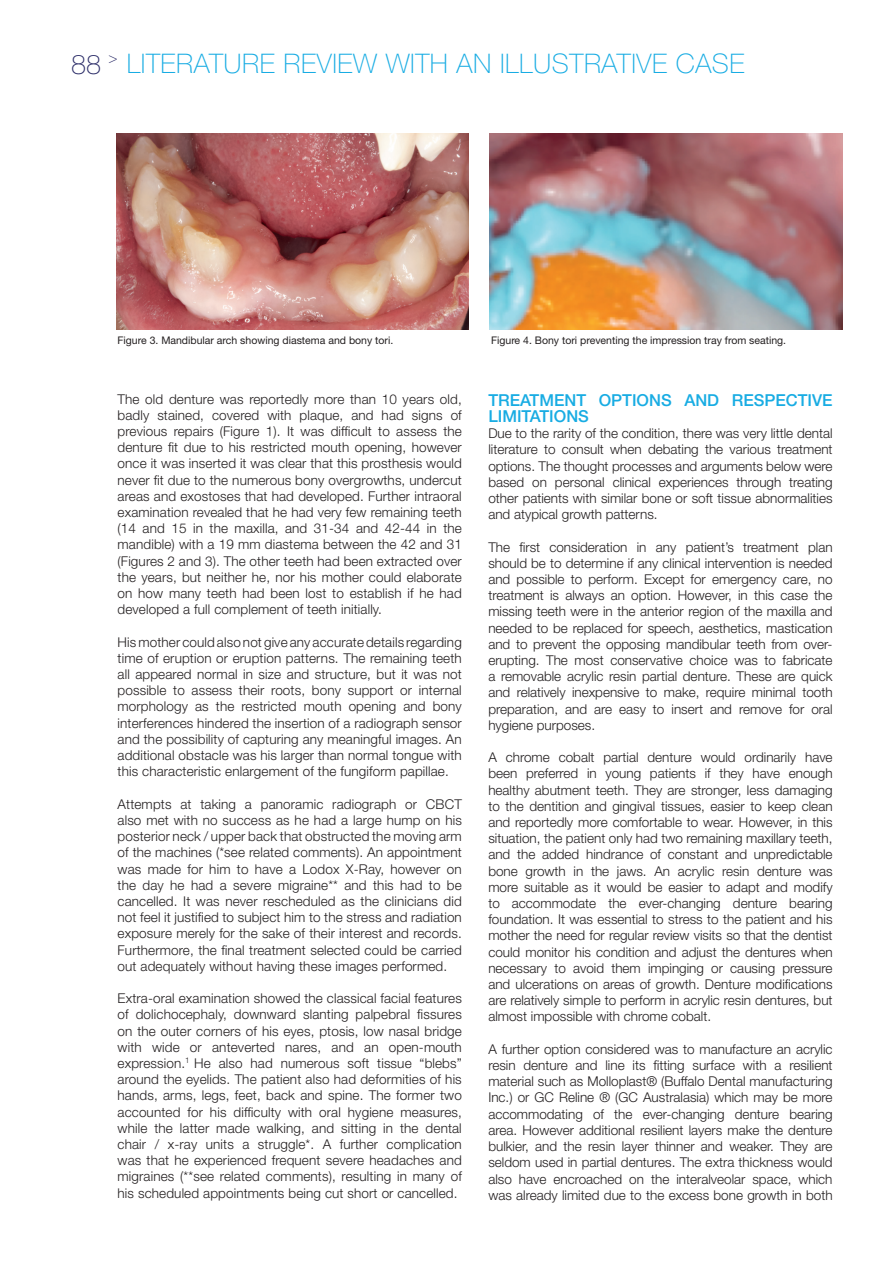
<style>
.page{position:relative;width:893px;height:1263px;background:#fff}
.page>*{position:absolute;margin:0;border:0;box-sizing:border-box;transform-origin:0 0}
.t1{font:100 27px "Helvetica Neue LT Std";letter-spacing:.02em;color:#18ace3}
.t2{font:500 16.5px/16.2px "Helvetica Neue LT Std";color:#18ace3}
.t3{font:100 15px "Helvetica Neue LT Std";color:#292a66}
.t4{font:300 13.5px/16.2px "Helvetica Neue LT Std";letter-spacing:.01em;color:#231f20;text-align:justify}
.t5{font:10.5px "Helvetica Neue LT Std";color:#231f20}
.s1{color:#292a66}
</style>
<div class="page">
<img style="left:116px;top:134px;width:353px;height:196px">
<img style="left:490px;top:134px;width:352px;height:196px">
<h1 class="t1" style="left:71px;top:48px;width:675px"><span class="s1">88</span> LITERATURE REVIEW WITH AN ILLUSTRATIVE CASE</h1>
<p class="t3" style="left:109px;top:50px;width:10px">&gt;</p>
<p class="t5" style="left:118px;top:334px;width:277px">Figure 3. Mandibular arch showing diastema and bony tori.</p>
<p class="t5" style="left:491px;top:334px;width:297px">Figure 4. Bony tori preventing the impression tray from seating.</p>
<p class="t4" style="left:118px;top:390px;width:346px">The old denture was reportedly more than 10 years old, badly stained, covered with plaque, and had signs of previous repairs (Figure 1). It was difficult to assess the denture fit due to his restricted mouth opening, however once it was inserted it was clear that this prosthesis would never fit due to the numerous bony overgrowths, undercut areas and exostoses that had developed. Further intraoral examination revealed that he had very few remaining teeth (14 and 15 in the maxilla, and 31-34 and 42-44 in the mandible) with a 19 mm diastema between the 42 and 31 (Figures 2 and 3). The other teeth had been extracted over the years, but neither he, nor his mother could elaborate on how many teeth had been lost to establish if he had developed a full complement of teeth initially.</p>
<p class="t4" style="left:118px;top:633px;width:346px">His mother could also not give any accurate details regarding time of eruption or eruption patterns. The remaining teeth all appeared normal in size and structure, but it was not possible to assess their roots, bony support or internal morphology as the restricted mouth opening and bony interferences hindered the insertion of a radiograph sensor and the possibility of capturing any meaningful images. An additional obstacle was his larger than normal tongue with this characteristic enlargement of the fungiform papillae.</p>
<p class="t4" style="left:118px;top:795px;width:346px">Attempts at taking a panoramic radiograph or CBCT also met with no success as he had a large hump on his posterior neck / upper back that obstructed the moving arm of the machines (*see related comments). An appointment was made for him to have a Lodox X-Ray, however on the day he had a severe migraine** and this had to be cancelled. It was never rescheduled as the clinicians did not feel it justified to subject him to the stress and radiation exposure merely for the sake of their interest and records.<br>Furthermore, the final treatment selected could be carried out adequately without having these images performed.</p>
<p class="t4" style="left:118px;top:990px;width:346px">Extra-oral examination showed the classical facial features of dolichocephaly, downward slanting palpebral fissures on the outer corners of his eyes, ptosis, low nasal bridge with wide or anteverted nares, and an open-mouth expression.<sup>1</sup> He also had numerous soft tissue “blebs” around the eyelids. The patient also had deformities of his hands, arms, legs, feet, back and spine. The former two accounted for his difficulty with oral hygiene measures, while the latter made walking, and sitting in the dental chair / x-ray units a struggle*. A further complication was that he experienced frequent severe headaches and migraines (**see related comments), resulting in many of his scheduled appointments being cut short or cancelled.</p>
<p class="t2" style="left:488px;top:392px;width:346px">TREATMENT OPTIONS AND RESPECTIVE<br>LIMITATIONS</p>
<p class="t4" style="left:488px;top:425px;width:346px">Due to the rarity of the condition, there was very little dental literature to consult when debating the various treatment options. The thought processes and arguments below were based on personal clinical experiences through treating other patients with similar bone or soft tissue abnormalities and atypical growth patterns.</p>
<p class="t4" style="left:488px;top:538px;width:346px">The first consideration in any patient’s treatment plan should be to determine if any clinical intervention is needed and possible to perform. Except for emergency care, no treatment is always an option. However, in this case the missing teeth were in the anterior region of the maxilla and needed to be replaced for speech, aesthetics, mastication and to prevent the opposing mandibular teeth from over&shy;erupting. The most conservative choice was to fabricate a removable acrylic resin partial denture. These are quick and relatively inexpensive to make, require minimal tooth preparation, and are easy to insert and remove for oral hygiene purposes.</p>
<p class="t4" style="left:488px;top:749px;width:346px">A chrome cobalt partial denture would ordinarily have been preferred in young patients if they have enough healthy abutment teeth. They are stronger, less damaging to the dentition and gingival tissues, easier to keep clean and reportedly more comfortable to wear. However, in this situation, the patient only had two remaining maxillary teeth, and the added hindrance of constant and unpredictable bone growth in the jaws. An acrylic resin denture was more suitable as it would be easier to adapt and modify to accommodate the ever-changing denture bearing foundation. It was essential to stress to the patient and his mother the need for regular review visits so that the dentist could monitor his condition and adjust the dentures when necessary to avoid them impinging or causing pressure and ulcerations on areas of growth. Denture modifications are relatively simple to perform in acrylic resin dentures, but almost impossible with chrome cobalt.</p>
<p class="t4" style="left:488px;top:1041px;width:346px">A further option considered was to manufacture an acrylic resin denture and line its fitting surface with a resilient material such as Molloplast® (Buffalo Dental manufacturing Inc.) or GC Reline ® (GC Australasia) which may be more accommodating of the ever-changing denture bearing area. However additional resilient layers make the denture bulkier, and the resin layer thinner and weaker. They are seldom used in partial dentures. The extra thickness would also have encroached on the interalveolar space, which was already limited due to the excess bone growth in both</p>
</div>
